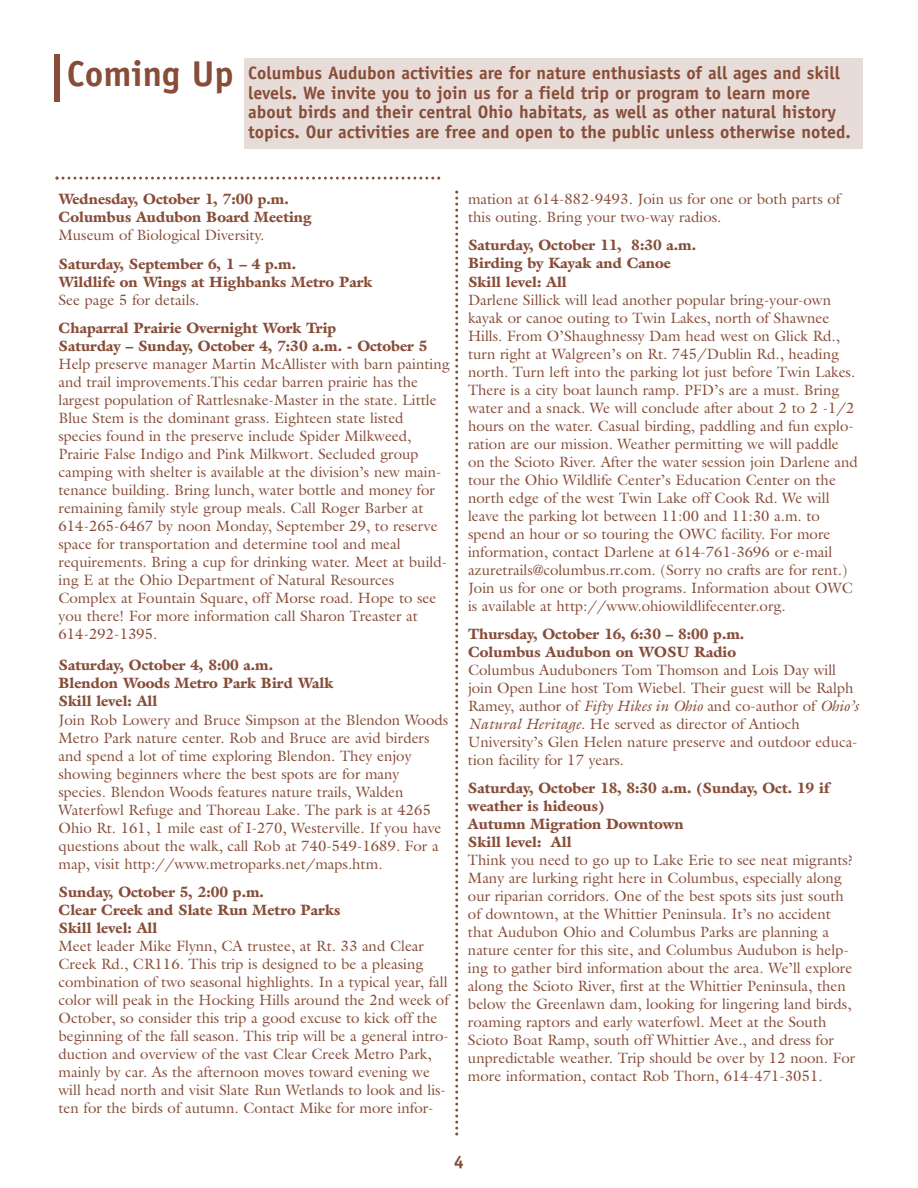
<style>
.page{position:relative;width:918px;height:1188px;background:#fff}
.page>*{position:absolute;margin:0;border:0;box-sizing:border-box;transform-origin:0 0}
.t1{font:700 36px "Officina Sans";color:#874d38}
.t2{font:700 18px/19.5px "Officina Sans";color:#874d38}
.t3{font:15px/18px "Galliard";color:#874d38}
.t4{font:900 15px/18px "Galliard";color:#874d38}
.s1{font-style:italic}
</style>
<div class="page">
<div style="left:244px;top:58px;width:618px;height:91px;background:#e7dcd7"></div>
<svg style="left:455px;top:191px;width:3px;height:945px"></svg>
<svg style="left:56px;top:177px;width:384px;height:3px"></svg>
<div style="left:54px;top:54px;width:6px;height:48px;background:#874d38"></div>
<h1 class="t1" style="left:67px;top:60px;width:169px">Coming Up</h1>
<p class="t2" style="left:248px;top:65px;width:604px">Columbus Audubon activities are for nature enthusiasts of all ages and skill levels. We invite you to join us for a field trip or program to learn more about birds and their central Ohio habitats, as well as other natural history topics. Our activities are free and open to the public unless otherwise noted.</p>
<p class="t4" style="left:58px;top:192px;width:255px">Wednesday, October 1, 7:00 p.m.<br>Columbus Audubon Board Meeting</p>
<p class="t3" style="left:58px;top:228px;width:207px">Museum of Biological Diversity.</p>
<p class="t4" style="left:58px;top:256px;width:315px">Saturday, September 6, 1 – 4 p.m.<br>Wildlife on Wings at Highbanks Metro Park</p>
<p class="t3" style="left:58px;top:292px;width:142px">See page 5 for details.</p>
<p class="t4" style="left:58px;top:320px;width:371px">Chaparral Prairie Overnight Work Trip<br>Saturday – Sunday, October 4, 7:30 a.m. - October 5</p>
<p class="t3" style="left:58px;top:356px;width:393px">Help preserve manager Martin McAllister with barn painting and trail improvements.This cedar barren prairie has the largest population of Rattlesnake-Master in the state. Little Blue Stem is the dominant grass. Eighteen state listed species found in the preserve include Spider Milkweed, Prairie False Indigo and Pink Milkwort. Secluded group camping with shelter is available at the division’s new main&shy;tenance building. Bring lunch, water bottle and money for remaining family style group meals. Call Roger Barber at 614-265-6467 by noon Monday, September 29, to reserve space for transportation and determine tool and meal requirements. Bring a cup for drinking water. Meet at build&shy;ing E at the Ohio Department of Natural Resources Complex at Fountain Square, off Morse road. Hope to see you there! For more information call Sharon Treaster at 614-292-1395.</p>
<p class="t4" style="left:58px;top:658px;width:276px">Saturday, October 4, 8:00 a.m.<br>Blendon Woods Metro Park Bird Walk<br>Skill level: All</p>
<p class="t3" style="left:58px;top:712px;width:391px">Join Rob Lowery and Bruce Simpson at the Blendon Woods Metro Park nature center. Rob and Bruce are avid birders and spend a lot of time exploring Blendon. They enjoy showing beginners where the best spots are for many species. Blendon Woods features nature trails, Walden Waterfowl Refuge and Thoreau Lake. The park is at 4265<br>Ohio Rt. 161, 1 mile east of I-270, Westerville. If you have questions about the walk, call Rob at 740-549-1689. For a map, visit http://www.metroparks.net/maps.htm.</p>
<p class="t4" style="left:58px;top:884px;width:283px">Sunday, October 5, 2:00 p.m.<br>Clear Creek and Slate Run Metro Parks<br>Skill level: All</p>
<p class="t3" style="left:58px;top:938px;width:392px">Meet leader Mike Flynn, CA trustee, at Rt. 33 and Clear Creek Rd., CR116. This trip is designed to be a pleasing combination of two seasonal highlights. In a typical year, fall color will peak in the Hocking Hills around the 2nd week of October, so consider this trip a good excuse to kick off the beginning of the fall season. This trip will be a general intro&shy;duction and overview of the vast Clear Creek Metro Park, mainly by car. As the afternoon moves toward evening we will head north and visit Slate Run Wetlands to look and lis&shy;ten for the birds of autumn. Contact Mike for more infor-</p>
<p class="t3" style="left:468px;top:192px;width:374px">mation at 614-882-9493. Join us for one or both parts of this outing. Bring your two-way radios.</p>
<p class="t4" style="left:468px;top:238px;width:230px">Saturday, October 11, 8:30 a.m.<br>Birding by Kayak and Canoe<br>Skill level: All</p>
<p class="t3" style="left:468px;top:292px;width:391px">Darlene Sillick will lead another popular bring-your-own kayak or canoe outing to Twin Lakes, north of Shawnee Hills. From O’Shaughnessy Dam head west on Glick Rd., turn right at Walgreen’s on Rt. 745/Dublin Rd., heading north. Turn left into the parking lot just before Twin Lakes.<br>There is a city boat launch ramp. PFD’s are a must. Bring water and a snack. We will conclude after about 2 to 2 -1/2 hours on the water. Casual birding, paddling and fun explo&shy;ration are our mission. Weather permitting we will paddle on the Scioto River. After the water session join Darlene and tour the Ohio Wildlife Center’s Education Center on the north edge of the west Twin Lake off Cook Rd. We will leave the parking lot between 11:00 and 11:30 a.m. to spend an hour or so touring the OWC facility. For more information, contact Darlene at 614-761-3696 or e-mail azuretrails@columbus.rr.com. (Sorry no crafts are for rent.)<br>Join us for one or both programs. Information about OWC is available at http://www.ohiowildlifecenter.org.</p>
<p class="t4" style="left:468px;top:626px;width:278px">Thursday, October 16, 6:30 – 8:00 p.m.<br>Columbus Audubon on WOSU Radio</p>
<p class="t3" style="left:468px;top:662px;width:392px">Columbus Auduboners Tom Thomson and Lois Day will join Open Line host Tom Wiebel. Their guest will be Ralph Ramey, author of <span class="s1">Fifty Hikes in Ohio</span> and co-author of <span class="s1">Ohio’s Natural Heritage</span>. He served as director of Antioch University’s Glen Helen nature preserve and outdoor educa&shy;tion facility for 17 years.</p>
<p class="t4" style="left:468px;top:780px;width:363px">Saturday, October 18, 8:30 a.m. (Sunday, Oct. 19 if weather is hideous)<br>Autumn Migration Downtown<br>Skill level: All</p>
<p class="t3" style="left:468px;top:852px;width:389px">Think you need to go up to Lake Erie to see neat migrants?<br>Many are lurking right here in Columbus, especially along our riparian corridors. One of the best spots sits just south of downtown, at the Whittier Peninsula. It’s no accident that Audubon Ohio and Columbus Parks are planning a nature center for this site, and Columbus Audubon is help&shy;ing to gather bird information about the area. We’ll explore along the Scioto River, first at the Whittier Peninsula, then below the Greenlawn dam, looking for lingering land birds, roaming raptors and early waterfowl. Meet at the South Scioto Boat Ramp, south off Whittier Ave., and dress for unpredictable weather. Trip should be over by 12 noon. For more information, contact Rob Thorn, 614-471-3051.</p>
<p class="t2" style="left:454px;top:1154px;width:12px">4</p>
</div>
